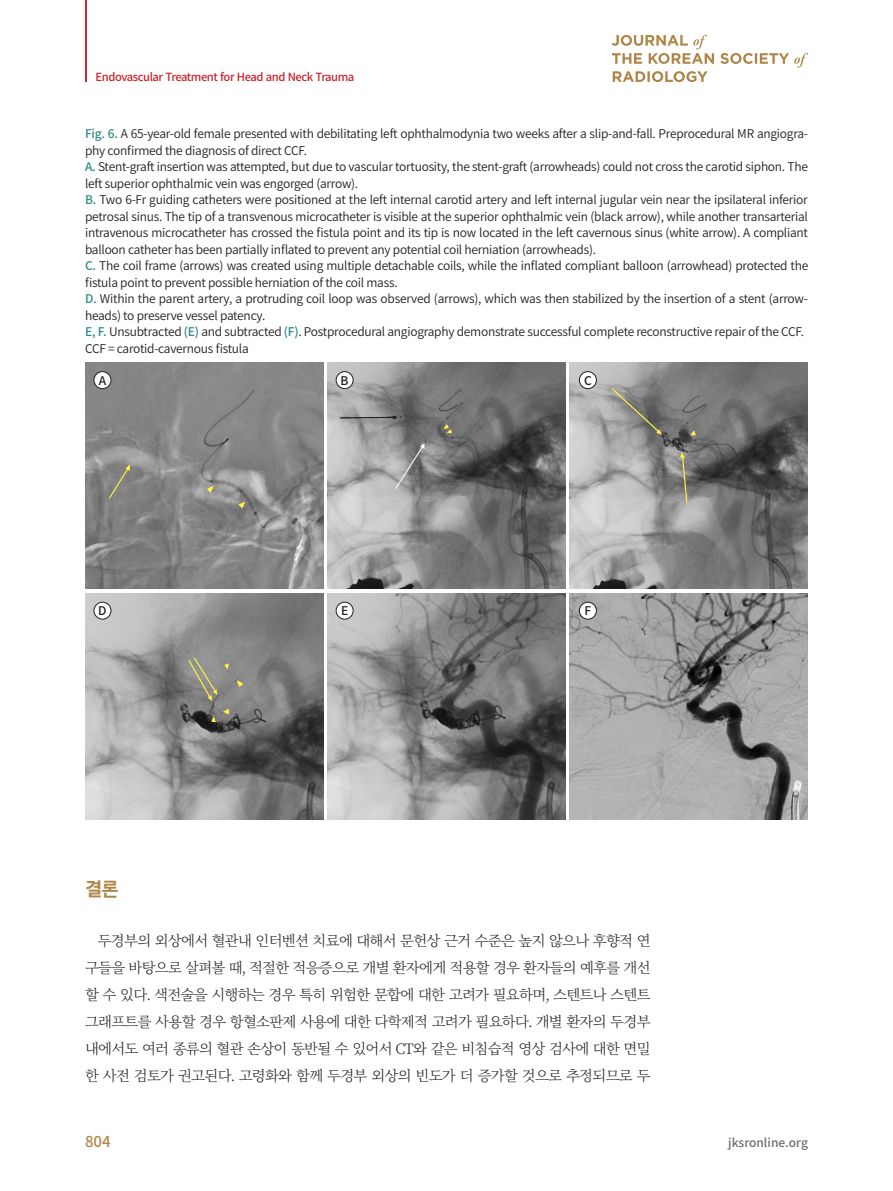
<style>
.page{position:relative;width:893px;height:1191px;background:#fff}
.page>*{position:absolute;margin:0;border:0;box-sizing:border-box;transform-origin:0 0}
.큰제목{font:700 18.75px "Noto Sans CJ Kkr";color:#b08548}
.t1{font:500 15px "Noto Sans CJ Kkr";color:#b08548}
.본문{font:300 14.4px/27px "Noto Serif CJ Kkr";letter-spacing:-.05em;color:#231f20;text-align:justify}
.그림제목1{font:600 12px/16.5px "Noto Sans CJ Kkr";letter-spacing:-.02em;color:#231f20}
.그림제목{font:600 12px/16.5px "Noto Sans CJ Kkr";letter-spacing:-.02em;color:#231f20}
.t2{font:500 12px "Noto Sans CJ Kkr";color:#6c6d70}
.캡션{font:500 12px "Noto Sans CJ Kkr";color:#231f20}
.t3{font:500 11.25px "Noto Sans CJ Kkr";letter-spacing:-.04em;color:#c8242b}
.s1{font-weight:500;color:#328886}
</style>
<div class="page">
<hr style="left:85px;top:0;width:2px;height:82px;background:#c8242b">
<svg style="left:612px;top:35px;width:196px;height:47px"></svg>
<img style="left:85px;top:363px;width:238px;height:226px">
<img style="left:327px;top:363px;width:239px;height:226px">
<img style="left:570px;top:363px;width:238px;height:226px">
<img style="left:85px;top:593px;width:238px;height:226px">
<img style="left:327px;top:593px;width:239px;height:226px">
<img style="left:570px;top:593px;width:238px;height:226px">
<div style="left:94px;top:371px;width:17px;height:18px;background:#fff;border-radius:50%"></div>
<div style="left:94px;top:371px;width:17px;height:18px;border:1px solid #231f20;border-radius:50%"></div>
<div style="left:94px;top:602px;width:17px;height:17px;background:#fff;border-radius:50%"></div>
<div style="left:94px;top:602px;width:17px;height:17px;border:1px solid #231f20;border-radius:50%"></div>
<div style="left:336px;top:371px;width:17px;height:18px;background:#fff;border-radius:50%"></div>
<div style="left:336px;top:371px;width:17px;height:18px;border:1px solid #231f20;border-radius:50%"></div>
<div style="left:579px;top:371px;width:17px;height:18px;background:#fff;border-radius:50%"></div>
<div style="left:579px;top:371px;width:18px;height:18px;border:1px solid #231f20;border-radius:50%"></div>
<div style="left:336px;top:602px;width:17px;height:17px;background:#fff;border-radius:50%"></div>
<div style="left:336px;top:602px;width:17px;height:17px;border:1px solid #231f20;border-radius:50%"></div>
<div style="left:579px;top:602px;width:17px;height:17px;background:#fff;border-radius:50%"></div>
<div style="left:579px;top:602px;width:18px;height:17px;border:1px solid #231f20;border-radius:50%"></div>
<svg style="left:207px;top:485px;width:7px;height:8px"></svg>
<svg style="left:238px;top:502px;width:7px;height:6px"></svg>
<svg style="left:108px;top:464px;width:22px;height:36px"></svg>
<svg style="left:443px;top:424px;width:9px;height:9px"></svg>
<svg style="left:394px;top:443px;width:30px;height:47px"></svg>
<svg style="left:339px;top:415px;width:59px;height:5px"></svg>
<svg style="left:691px;top:430px;width:5px;height:5px"></svg>
<svg style="left:610px;top:387px;width:52px;height:47px;background:#888781"></svg>
<svg style="left:680px;top:452px;width:8px;height:53px"></svg>
<svg style="left:224px;top:663px;width:5px;height:6px"></svg>
<svg style="left:236px;top:680px;width:7px;height:7px"></svg>
<svg style="left:223px;top:708px;width:6px;height:6px"></svg>
<svg style="left:211px;top:716px;width:5px;height:6px"></svg>
<svg style="left:187px;top:656px;width:30px;height:45px"></svg>
<p class="t3" style="left:96px;top:70px;width:260px">Endovascular Treatment for Head and Neck Trauma</p>
<p class="그림제목" style="left:85px;top:126px;width:724px"><span class="s1">Fig. 6.</span> A 65-year-old female presented with debilitating left ophthalmodynia two weeks after a slip-and-fall. Preprocedural MR angiogra&shy;phy confirmed the diagnosis of direct CCF.</p>
<p class="그림제목1" style="left:85px;top:159px;width:724px"><span class="s1">A.</span> Stent-graft insertion was attempted, but due to vascular tortuosity, the stent-graft (arrowheads) could not cross the carotid siphon. The left superior ophthalmic vein was engorged (arrow).</p>
<p class="그림제목1" style="left:85px;top:192px;width:724px;text-align:justify"><span class="s1">B.</span> Two 6-Fr guiding catheters were positioned at the left internal carotid artery and left internal jugular vein near the ipsilateral inferior petrosal sinus. The tip of a transvenous microcatheter is visible at the superior ophthalmic vein (black arrow), while another transarterial intravenous microcatheter has crossed the fistula point and its tip is now located in the left cavernous sinus (white arrow). A compliant balloon catheter has been partially inflated to prevent any potential coil herniation (arrowheads).</p>
<p class="그림제목1" style="left:85px;top:258px;width:725px"><span class="s1">C.</span> The coil frame (arrows) was created using multiple detachable coils, while the inflated compliant balloon (arrowhead) protected the fistula point to prevent possible herniation of the coil mass.</p>
<p class="그림제목1" style="left:85px;top:291px;width:724px"><span class="s1">D.</span> Within the parent artery, a protruding coil loop was observed (arrows), which was then stabilized by the insertion of a stent (arrow&shy;heads) to preserve vessel patency.</p>
<p class="그림제목1" style="left:85px;top:324px;width:721px"><span class="s1">E, F.</span> Unsubtracted <span class="s1">(E)</span> and subtracted <span class="s1">(F)</span>. Postprocedural angiography demonstrate successful complete reconstructive repair of the CCF.</p>
<p class="그림제목1" style="left:85px;top:340px;width:165px">CCF = carotid-cavernous fistula</p>
<p class="캡션" style="left:99px;top:373px;width:9px">A</p>
<p class="캡션" style="left:341px;top:373px;width:10px">B</p>
<p class="캡션" style="left:584px;top:373px;width:9px">C</p>
<p class="캡션" style="left:98px;top:604px;width:10px">D</p>
<p class="캡션" style="left:341px;top:604px;width:9px">E</p>
<p class="캡션" style="left:584px;top:604px;width:8px">F</p>
<p class="큰제목" style="left:85px;top:878px;width:35px">결론</p>
<p class="본문" style="left:85px;top:927px;width:567px;text-indent:13px">두경부의 외상에서 혈관내 인터벤션 치료에 대해서 문헌상 근거 수준은 높지 않으나 후향적 연 구들을 바탕으로 살펴볼 때, 적절한 적응증으로 개별 환자에게 적용할 경우 환자들의 예후를 개선 할 수 있다. 색전술을 시행하는 경우 특히 위험한 문합에 대한 고려가 필요하며, 스텐트나 스텐트 그래프트를 사용할 경우 항혈소판제 사용에 대한 다학제적 고려가 필요하다. 개별 환자의 두경부 내에서도 여러 종류의 혈관 손상이 동반될 수 있어서 CT와 같은 비침습적 영상 검사에 대한 면밀 한 사전 검토가 권고된다. 고령화와 함께 두경부 외상의 빈도가 더 증가할 것으로 추정되므로 두</p>
<p class="t1" style="left:85px;top:1132px;width:27px">804</p>
<p class="t2" style="left:728px;top:1135px;width:81px">jksronline.org</p>
</div>
